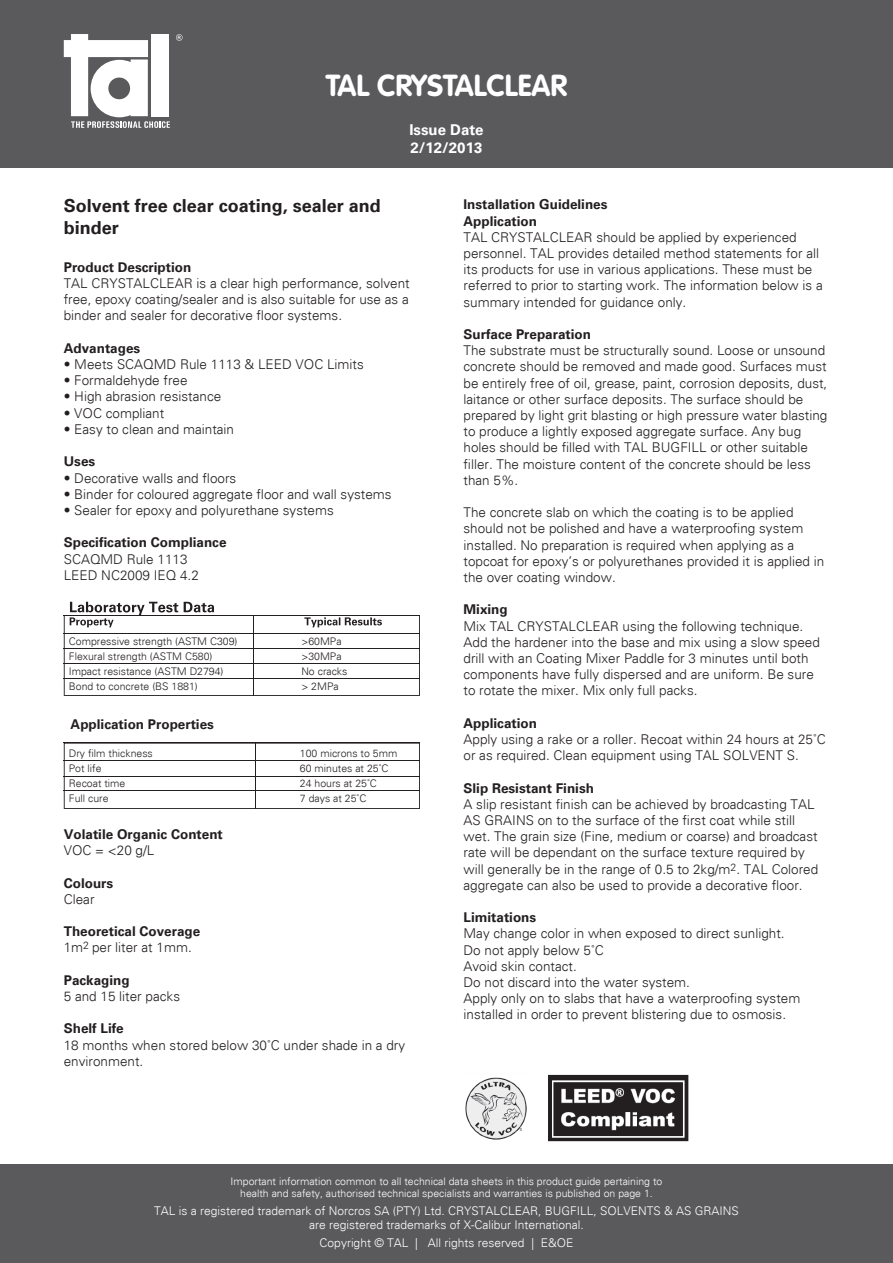
<style>
.page{position:relative;width:893px;height:1263px;background:#fff}
.page>*{position:absolute;margin:0;border:0;box-sizing:border-box;transform-origin:0 0}
.t1{font:700 30px "VAG Rounded";color:#fff}
.t2{font:700 18px/21.6px "Univers";color:#231f20}
.t3{font:700 15px/18px "Univers";color:#fff}
.t4{font:italic 300 13.5px/16.2px "Univers";color:#231f20}
.t5{font:700 13.5px/16.2px "Univers";color:#231f20}
.t6{font:italic 300 12px/14.4px "Univers";color:#fff;text-align:center}
.t7{font:italic 300 10.5px "Univers";color:#231f20}
.t8{font:italic 300 10.5px/12.6px "Univers";color:#fff;text-align:center}
.s1{font-weight:300;font-style:italic}
</style>
<div class="page">
<div style="left:0;top:0;width:893px;height:168px;background:#5a5a5d"></div>
<div style="left:0;top:1165px;width:893px;height:98px;background:#5a5a5d"></div>
<svg style="left:64px;top:34px;width:106px;height:94px"></svg>
<svg style="left:176px;top:34px;width:7px;height:7px"></svg>
<img style="left:465px;top:1074px;width:224px;height:68px">
<svg style="left:64px;top:602px;width:356px;height:94px"></svg>
<hr style="left:64px;top:663px;width:356px;height:1px;background:#231f20">
<hr style="left:64px;top:678px;width:356px;height:1px;background:#231f20">
<svg style="left:64px;top:743px;width:356px;height:66px"></svg>
<hr style="left:255px;top:743px;width:1px;height:66px;background:#231f20">
<hr style="left:64px;top:790px;width:356px;height:1px;background:#231f20">
<h1 class="t1" style="left:326px;top:73px;width:243px">TAL CRYSTALCLEAR</h1>
<p class="t3" style="left:409px;top:122px;width:76px">Issue Date<br>2/12/2013</p>
<h2 class="t2" style="left:64px;top:196px;width:319px">Solvent free clear coating, sealer and binder</h2>
<p class="t5" style="left:64px;top:260px;width:129px">Product Description</p>
<p class="t4" style="left:64px;top:276px;width:347px;text-align:justify">TAL CRYSTALCLEAR is a clear high performance, solvent free, epoxy coating/sealer and is also suitable for use as a binder and sealer for decorative floor systems.</p>
<p class="t5" style="left:64px;top:341px;width:78px">Advantages</p>
<p class="t4" style="left:64px;top:357px;width:302px">• Meets SCAQMD Rule 1113 &amp; LEED VOC Limits</p>
<p class="t4" style="left:64px;top:373px;width:125px">• Formaldehyde free</p>
<p class="t4" style="left:64px;top:389px;width:159px">• High abrasion resistance</p>
<p class="t4" style="left:64px;top:406px;width:102px">• VOC compliant</p>
<p class="t4" style="left:64px;top:422px;width:172px">• Easy to clean and maintain</p>
<p class="t5" style="left:64px;top:454px;width:33px">Uses</p>
<p class="t4" style="left:64px;top:470px;width:174px">• Decorative walls and floors</p>
<p class="t4" style="left:64px;top:487px;width:329px">• Binder for coloured aggregate floor and wall systems</p>
<p class="t4" style="left:64px;top:503px;width:272px">• Sealer for epoxy and polyurethane systems</p>
<p class="t5" style="left:64px;top:535px;width:164px">Specification Compliance</p>
<p class="t4" style="left:64px;top:551px;width:137px">SCAQMD Rule 1113<br>LEED NC2009 IEQ 4.2</p>
<p class="t7" style="left:69px;top:637px;width:170px">Compressive strength (ASTM C309)</p>
<p class="t7" style="left:301px;top:637px;width:42px">&gt;60MPa</p>
<p class="t7" style="left:69px;top:652px;width:145px">Flexural strength (ASTM C580)</p>
<p class="t7" style="left:301px;top:652px;width:42px">&gt;30MPa</p>
<p class="t7" style="left:69px;top:667px;width:156px">Impact resistance (ASTM D2794)</p>
<p class="t7" style="left:301px;top:667px;width:48px">No cracks</p>
<p class="t7" style="left:69px;top:682px;width:130px">Bond to concrete (BS 1881)</p>
<p class="t7" style="left:301px;top:682px;width:39px">&gt; 2MPa</p>
<p class="t5" style="left:71px;top:717px;width:145px">Application Properties</p>
<p class="t7" style="left:69px;top:749px;width:86px">Dry film thickness</p>
<p class="t7" style="left:300px;top:749px;width:99px">100 microns to 5mm</p>
<p class="t7" style="left:69px;top:764px;width:34px">Pot life</p>
<p class="t7" style="left:300px;top:764px;width:90px">60 minutes at 25˚C</p>
<p class="t7" style="left:69px;top:779px;width:58px">Recoat time</p>
<p class="t7" style="left:300px;top:779px;width:79px">24 hours at 25˚C</p>
<p class="t7" style="left:69px;top:794px;width:41px">Full cure</p>
<p class="t7" style="left:300px;top:794px;width:68px">7 days at 25˚C</p>
<p class="t5" style="left:64px;top:827px;width:161px">Volatile Organic Content</p>
<p class="t4" style="left:64px;top:843px;width:92px">VOC = &lt;20 g/L</p>
<p class="t5" style="left:64px;top:875px;width:51px">Colours</p>
<p class="t4" style="left:64px;top:892px;width:32px">Clear</p>
<p class="t5" style="left:64px;top:924px;width:138px">Theoretical Coverage<br><span class="s1">1m</span><sup>2</sup> <span class="s1">per liter at 1mm.</span></p>
<p class="t5" style="left:64px;top:973px;width:68px">Packaging</p>
<p class="t4" style="left:64px;top:989px;width:118px">5 and 15 liter packs</p>
<p class="t5" style="left:64px;top:1021px;width:62px">Shelf Life</p>
<p class="t4" style="left:64px;top:1037px;width:343px">18 months when stored below 30˚C under shade in a dry environment.</p>
<p class="t5" style="left:463px;top:197px;width:146px">Installation Guidelines<br>Application</p>
<p class="t4" style="left:463px;top:230px;width:361px">TAL CRYSTALCLEAR should be applied by experienced personnel. TAL provides detailed method statements for all its products for use in various applications. These must be referred to prior to starting work. The information below is a summary intended for guidance only.</p>
<p class="t5" style="left:463px;top:327px;width:129px">Surface Preparation</p>
<p class="t4" style="left:463px;top:343px;width:365px">The substrate must be structurally sound. Loose or unsound concrete should be removed and made good. Surfaces must be entirely free of oil, grease, paint, corrosion deposits, dust, laitance or other surface deposits. The surface should be prepared by light grit blasting or high pressure water blasting to produce a lightly exposed aggregate surface. Any bug holes should be filled with TAL BUGFILL or other suitable filler. The moisture content of the concrete should be less than 5%.</p>
<p class="t4" style="left:463px;top:505px;width:362px">The concrete slab on which the coating is to be applied should not be polished and have a waterproofing system installed. No preparation is required when applying as a topcoat for epoxy’s or polyurethanes provided it is applied in the over coating window.</p>
<p class="t5" style="left:463px;top:602px;width:46px">Mixing</p>
<p class="t4" style="left:463px;top:618px;width:358px">Mix TAL CRYSTALCLEAR using the following technique.<br>Add the hardener into the base and mix using a slow speed drill with an Coating Mixer Paddle for 3 minutes until both components have fully dispersed and are uniform. Be sure to rotate the mixer. Mix only full packs.</p>
<p class="t5" style="left:463px;top:716px;width:75px">Application</p>
<p class="t4" style="left:463px;top:732px;width:364px">Apply using a rake or a roller. Recoat within 24 hours at 25˚C or as required. Clean equipment using TAL SOLVENT S.</p>
<p class="t5" style="left:463px;top:780px;width:132px">Slip Resistant Finish</p>
<p class="t4" style="left:463px;top:797px;width:356px">A slip resistant finish can be achieved by broadcasting TAL AS GRAINS on to the surface of the first coat while still wet. The grain size (Fine, medium or coarse) and broadcast rate will be dependant on the surface texture required by will generally be in the range of 0.5 to 2kg/m<sup>2</sup>. TAL Colored aggregate can also be used to provide a decorative floor.</p>
<p class="t5" style="left:463px;top:910px;width:74px">Limitations</p>
<p class="t4" style="left:463px;top:926px;width:338px">May change color in when exposed to direct sunlight.<br>Do not apply below 5˚C<br>Avoid skin contact.<br>Do not discard into the water system.<br>Apply only on to slabs that have a waterproofing system installed in order to prevent blistering due to osmosis.</p>
<p class="t8" style="left:231px;top:1175px;width:433px">Important information common to all technical data sheets in this product guide pertaining to health and safety, authorised technical specialists and warranties is published on page 1.</p>
<p class="t6" style="left:154px;top:1204px;width:586px">TAL is a registered trademark of Norcros SA (PTY) Ltd. CRYSTALCLEAR, BUGFILL, SOLVENTS &amp; AS GRAINS are registered trademarks of X-Calibur International.</p>
<p class="t6" style="left:320px;top:1236px;width:255px">Copyright © TAL | All rights reserved | E&amp;OE</p>
</div>
